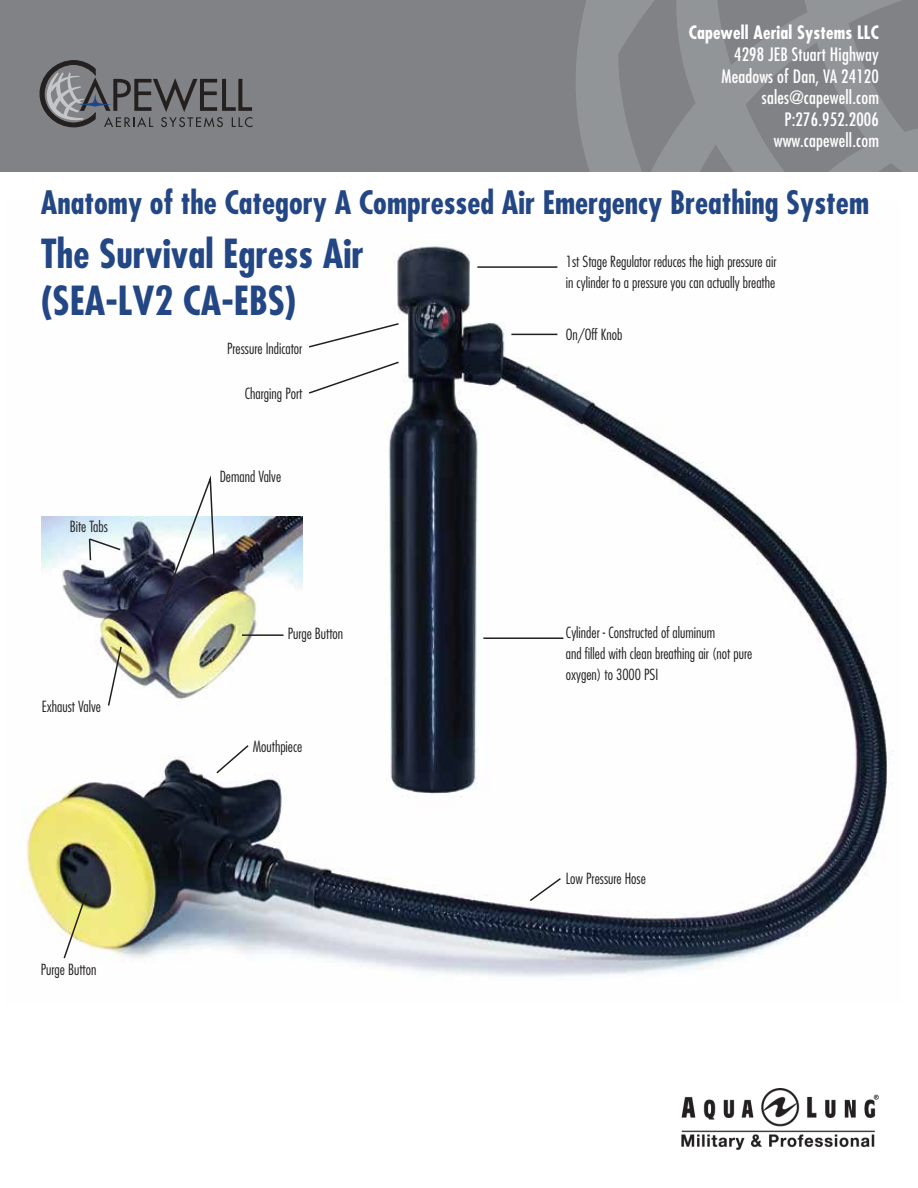
<style>
.page{position:relative;width:918px;height:1188px;background:#fff}
.page>*{position:absolute;margin:0;border:0;box-sizing:border-box;transform-origin:0 0}
.t1{font:700 condensed 39px/46.8px "Futura Std";color:#234685}
.t2{font:700 condensed 31.5px "Futura Std";color:#234685}
.t3{font:condensed 18px/21.6px "Futura Std";letter-spacing:.01em;color:#fff;text-align:right}
.t4{font:700 condensed 18px "Futura Std";letter-spacing:.01em;color:#fff}
.t5{font:300 condensed 15px/21px "Futura Std";color:#231f20}
</style>
<div class="page">
<div style="left:0;top:0;width:918px;height:171px;background:#808285"></div>
<svg style="left:576px;top:0;width:342px;height:171px;fill:#929598"></svg>
<svg style="left:40px;top:60px;width:212px;height:67px"></svg>
<img style="left:21px;top:246px;width:866px;height:731px">
<img style="left:42px;top:516px;width:260px;height:196px">
<img style="left:681px;top:1089px;width:198px;height:61px">
<hr style="left:477px;top:266px;width:80px;height:2px;background:#231f20">
<hr style="left:483px;top:637px;width:80px;height:2px;background:#231f20">
<svg style="left:307px;top:322px;width:93px;height:27px"></svg>
<hr style="left:511px;top:334px;width:46px;height:1px;background:#231f20">
<hr style="left:242px;top:634px;width:42px;height:2px;background:#231f20">
<svg style="left:107px;top:645px;width:16px;height:62px"></svg>
<svg style="left:88px;top:537px;width:34px;height:25px"></svg>
<svg style="left:215px;top:744px;width:35px;height:31px"></svg>
<svg style="left:62px;top:892px;width:26px;height:68px"></svg>
<svg style="left:528px;top:877px;width:35px;height:26px"></svg>
<svg style="left:162px;top:471px;width:54px;height:134px"></svg>
<svg style="left:307px;top:360px;width:93px;height:35px"></svg>
<p class="t4" style="left:689px;top:21px;width:192px">Capewell Aerial Systems LLC</p>
<p class="t3" style="left:721px;top:43px;width:159px">4298 JEB Stuart Highway<br>Meadows of Dan, VA 24120 sales@capewell.com<br>P:276.952.2006 www.capewell.com</p>
<h2 class="t2" style="left:41px;top:183px;width:830px">Anatomy of the Category A Compressed Air Emergency Breathing System</h2>
<h1 class="t1" style="left:41px;top:231px;width:325px">The Survival Egress Air (SEA-LV2 CA-EBS)</h1>
<p class="t5" style="left:566px;top:251px;width:212px">1st Stage Regulator reduces the high pressure air in cylinder to a pressure you can actually breathe</p>
<p class="t5" style="left:70px;top:516px;width:40px">Bite Tabs</p>
<p class="t5" style="left:42px;top:695px;width:61px">Exhaust Valve</p>
<p class="t5" style="left:41px;top:959px;width:57px">Purge Button</p>
<p class="t5" style="left:227px;top:338px;width:77px">Pressure Indicator</p>
<p class="t5" style="left:245px;top:383px;width:59px">Charging Port</p>
<p class="t5" style="left:220px;top:466px;width:63px">Demand Valve</p>
<p class="t5" style="left:288px;top:623px;width:57px">Purge Button</p>
<p class="t5" style="left:253px;top:736px;width:51px">Mouthpiece</p>
<p class="t5" style="left:566px;top:324px;width:58px">On/Off Knob</p>
<p class="t5" style="left:566px;top:622px;width:188px">Cylinder - Constructed of aluminum<br>and filled with clean breathing air (not pure oxygen) to 3000 PSI</p>
<p class="t5" style="left:566px;top:868px;width:82px">Low Pressure Hose</p>
</div>
